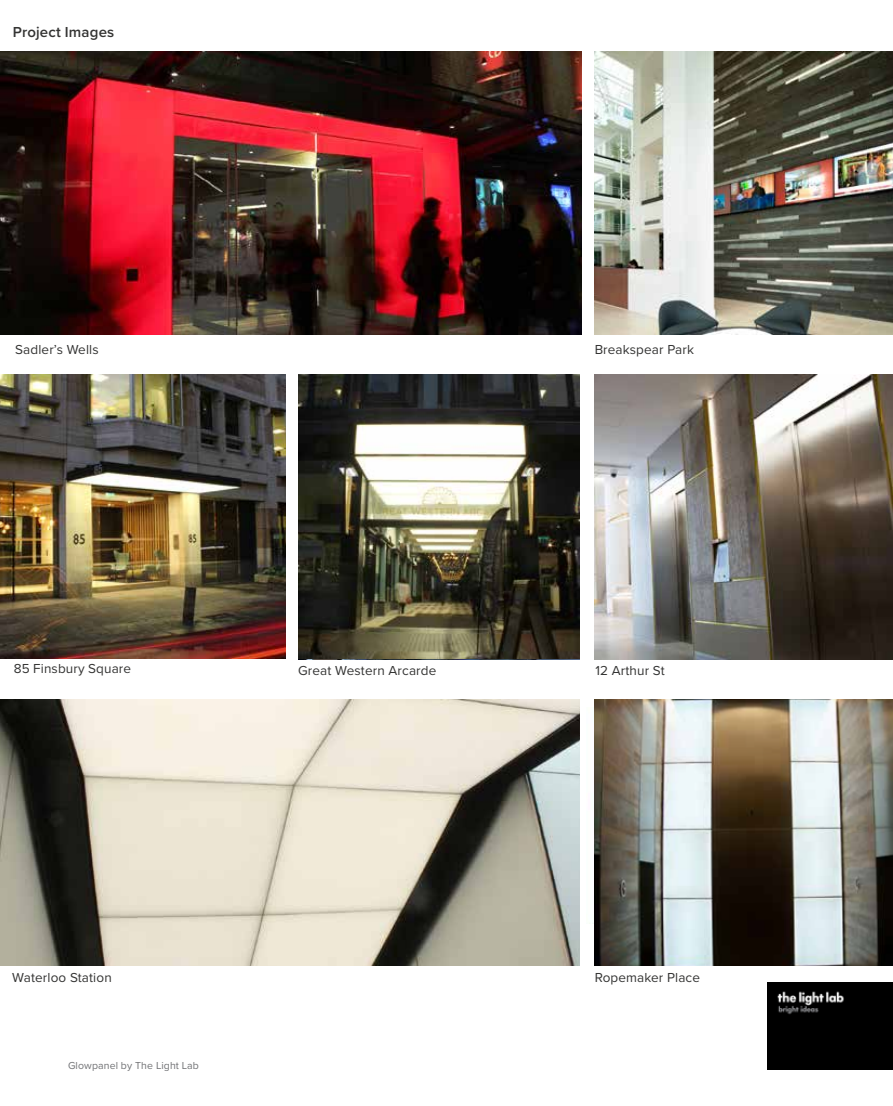
<style>
.page{position:relative;width:893px;height:1106px;background:#fff}
.page>*{position:absolute;margin:0;border:0;box-sizing:border-box;transform-origin:0 0}
.t1{font:600 15px "Proxima Nova";letter-spacing:.01em;color:#343433}
.t2{font:13.5px "Proxima Nova";letter-spacing:.01em;color:#343433}
.t3{font:10.5px "Proxima Nova";letter-spacing:.01em;color:#717275}
</style>
<div class="page">
<img style="left:767px;top:983px;width:126px;height:86px">
<img style="left:594px;top:708px;width:1px;height:215px">
<img style="left:0;top:699px;width:580px;height:266px">
<img style="left:595px;top:51px;width:298px;height:284px">
<img style="left:595px;top:699px;width:298px;height:266px">
<img style="left:0;top:51px;width:581px;height:284px">
<img style="left:0;top:374px;width:285px;height:284px">
<img style="left:298px;top:374px;width:282px;height:284px">
<img style="left:595px;top:374px;width:298px;height:285px">
<p class="t1" style="left:13px;top:20px;width:103px">Project Images</p>
<p class="t2" style="left:15px;top:339px;width:85px">Sadler’s Wells</p>
<p class="t2" style="left:14px;top:659px;width:119px">85 Finsbury Square</p>
<p class="t2" style="left:298px;top:660px;width:140px">Great Western Arcarde</p>
<p class="t2" style="left:595px;top:339px;width:101px">Breakspear Park</p>
<p class="t2" style="left:595px;top:660px;width:71px">12 Arthur St</p>
<p class="t2" style="left:12px;top:967px;width:101px">Waterloo Station</p>
<p class="t2" style="left:595px;top:967px;width:107px">Ropemaker Place</p>
<p class="t3" style="left:68px;top:1057px;width:132px">Glowpanel by The Light Lab</p>
</div>
